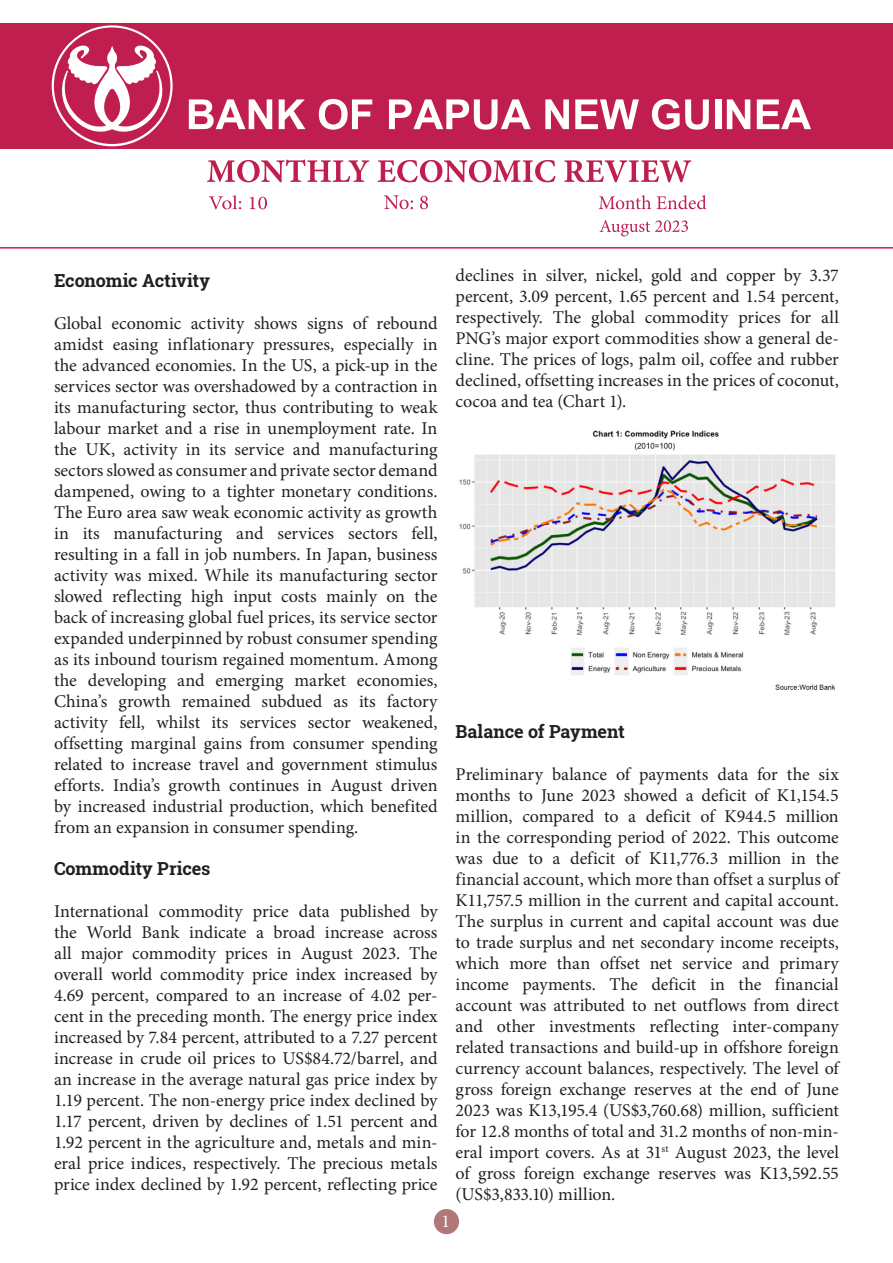
<style>
.page{position:relative;width:893px;height:1263px;background:#fff}
.page>*{position:absolute;margin:0;border:0;box-sizing:border-box;transform-origin:0 0}
.t1{font:18px/21px "Minion Pro";color:#231f20;text-align:justify}
.t2{font:700 18px "Roboto Slab";letter-spacing:-.005em;color:#231f20}
.t3{font:18px "Minion Pro";color:#fff}
</style>
<div class="page">
<svg style="left:384px;top:195px;width:44px;height:14px"></svg>
<svg style="left:209px;top:195px;width:58px;height:14px"></svg>
<svg style="left:599px;top:195px;width:107px;height:14px"></svg>
<div style="left:0;top:23px;width:893px;height:126px;background:#c11e50"></div>
<svg style="left:207px;top:160px;width:162px;height:22px"></svg>
<svg style="left:378px;top:160px;width:178px;height:22px"></svg>
<svg style="left:564px;top:160px;width:127px;height:22px"></svg>
<svg style="left:189px;top:99px;width:83px;height:30px"></svg>
<svg style="left:279px;top:99px;width:26px;height:30px"></svg>
<svg style="left:319px;top:99px;width:53px;height:31px"></svg>
<svg style="left:389px;top:99px;width:142px;height:31px"></svg>
<svg style="left:545px;top:99px;width:24px;height:30px"></svg>
<svg style="left:575px;top:99px;width:64px;height:30px"></svg>
<svg style="left:652px;top:99px;width:57px;height:31px"></svg>
<div style="left:715px;top:99px;width:6px;height:30px;background:#fff"></div>
<svg style="left:727px;top:99px;width:23px;height:30px"></svg>
<svg style="left:757px;top:99px;width:54px;height:30px"></svg>
<hr style="left:0;top:247px;width:893px;height:2px;background:#c11e50">
<svg style="left:51px;top:25px;width:122px;height:121px"></svg>
<div style="left:434px;top:1209px;width:25px;height:25px;background:#b07878;border-radius:50%"></div>
<svg style="left:600px;top:220px;width:88px;height:16px"></svg>
<img style="left:459px;top:430px;width:377px;height:260px">
<p class="t2" style="left:54px;top:268px;width:157px">Economic Activity</p>
<p class="t1" style="left:54px;top:313px;width:385px">Global economic activity shows signs of rebound amidst easing inflationary pressures, especially in the advanced economies. In the US, a pick-up in the services sector was overshadowed by a contraction in its manufacturing sector, thus contributing to weak labour market and a rise in unemployment rate. In the UK, activity in its service and manufacturing sectors slowed as consumer and private sector demand dampened, owing to a tighter monetary conditions.<br>The Euro area saw weak economic activity as growth in its manufacturing and services sectors fell, resulting in a fall in job numbers. In Japan, business activity was mixed. While its manufacturing sector slowed reflecting high input costs mainly on the back of increasing global fuel prices, its service sector expanded underpinned by robust consumer spending as its inbound tourism regained momentum. Among the developing and emerging market economies, China’s growth remained subdued as its factory activity fell, whilst its services sector weakened, offsetting marginal gains from consumer spending related to increase travel and government stimulus efforts. India’s growth continues in August driven by increased industrial production, which benefited from an expansion in consumer spending.</p>
<p class="t2" style="left:54px;top:856px;width:158px">Commodity Prices</p>
<p class="t1" style="left:54px;top:901px;width:385px">International commodity price data published by the World Bank indicate a broad increase across all major commodity prices in August 2023. The overall world commodity price index increased by 4.69 percent, compared to an increase of 4.02 per&shy;cent in the preceding month. The energy price index increased by 7.84 percent, attributed to a 7.27 percent increase in crude oil prices to US$84.72/barrel, and an increase in the average natural gas price index by 1.19 percent. The non-energy price index declined by 1.17 percent, driven by declines of 1.51 percent and 1.92 percent in the agriculture and, metals and min&shy;eral price indices, respectively. The precious metals price index declined by 1.92 percent, reflecting price</p>
<p class="t1" style="left:456px;top:265px;width:385px">declines in silver, nickel, gold and copper by 3.37 percent, 3.09 percent, 1.65 percent and 1.54 percent, respectively. The global commodity prices for all PNG’s major export commodities show a general de&shy;cline. The prices of logs, palm oil, coffee and rubber declined, offsetting increases in the prices of coconut, cocoa and tea (Chart 1).</p>
<p class="t2" style="left:456px;top:719px;width:171px">Balance of Payment</p>
<p class="t1" style="left:456px;top:764px;width:385px">Preliminary balance of payments data for the six months to June 2023 showed a deficit of K1,154.5 million, compared to a deficit of K944.5 million in the corresponding period of 2022. This outcome was due to a deficit of K11,776.3 million in the financial account, which more than offset a surplus of K11,757.5 million in the current and capital account.<br>The surplus in current and capital account was due to trade surplus and net secondary income receipts, which more than offset net service and primary income payments. The deficit in the financial account was attributed to net outflows from direct and other investments reflecting inter-company related transactions and build-up in offshore foreign currency account balances, respectively. The level of gross foreign exchange reserves at the end of June 2023 was K13,195.4 (US$3,760.68) million, sufficient for 12.8 months of total and 31.2 months of non-min&shy;eral import covers. As at 31<sup>st</sup> August 2023, the level of gross foreign exchange reserves was K13,592.55 (US$3,833.10) million.</p>
<p class="t3" style="left:442px;top:1209px;width:10px">1</p>
</div>
